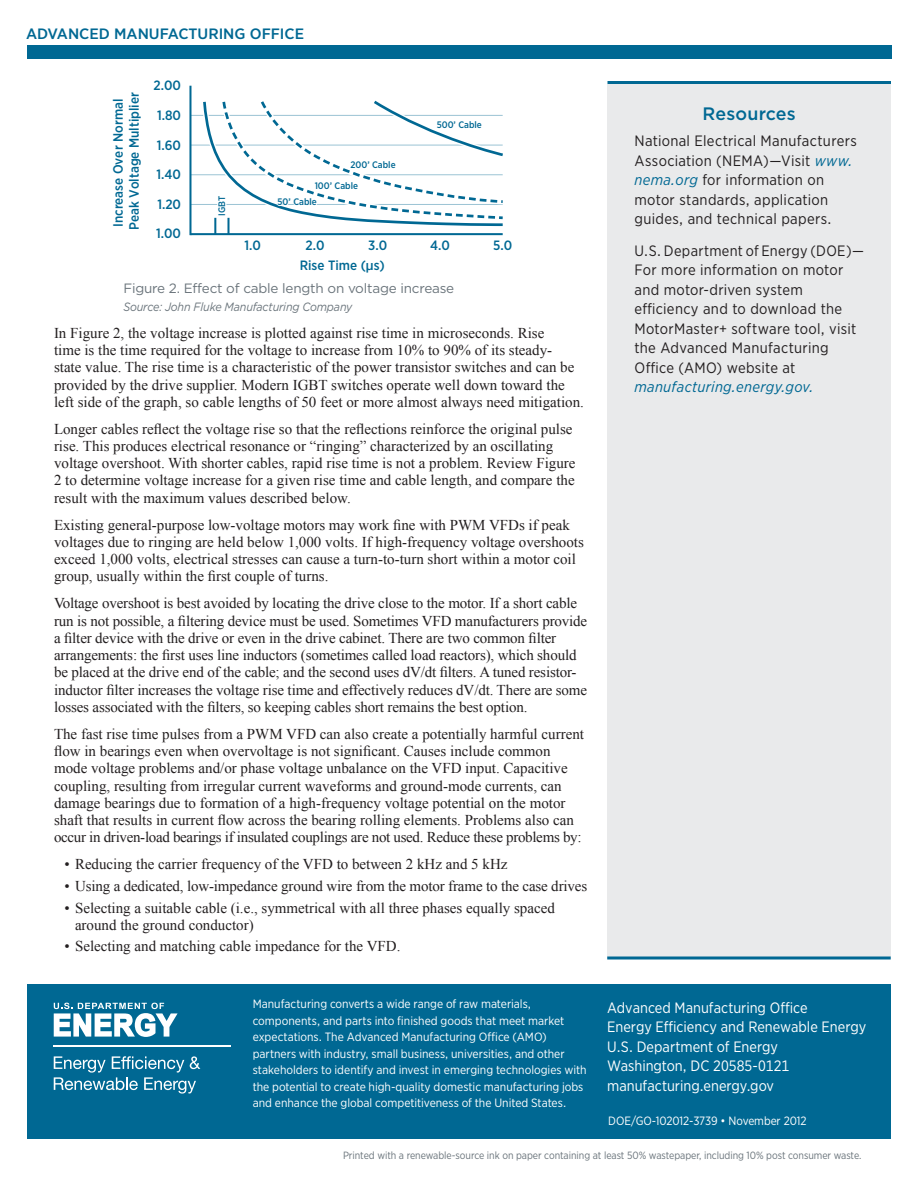
<style>
.page{position:relative;width:918px;height:1188px;background:#fff}
.page>*{position:absolute;margin:0;border:0;box-sizing:border-box;transform-origin:0 0}
.sidebar_head{font:500 18px "Gotham";letter-spacing:.01em;color:#006893}
.text{font:15px/17.2px "Times New Roman";color:#231f20}
.figure_title{font:15px/17.2px "Times New Roman";color:#231f20}
.sidebar_text{font:15px/19.5px "Gotham Narrow";letter-spacing:.02em;color:#231f20}
.sidebar_text-2{font:15px/19.5px "Gotham Narrow";color:#fff}
.t1{font:500 15px "Gotham Narrow";color:#006893;scale:1.1 1}
.t2{font:500 13.5px/16.2px "Gotham Narrow";color:#006893}
.figure_title-2{font:13.5px "Gotham";letter-spacing:-.015em;color:#6a747b}
.sidebar_text-3{font:12px/16.5px "Gotham Narrow";color:#fff}
.sidebar_text-4{font:300 12px "Gotham Narrow";letter-spacing:-.005em;color:#fff}
.figure_title-3{font:italic 12px "Gotham";letter-spacing:-.015em;color:#6a747b;scale:.9 1}
.t3{font:10.5px "Gotham Narrow";letter-spacing:-.005em;color:#6a747b}
.t4{font:500 9.45px/16.5px "Gotham Narrow";color:#006893}
.s1{font-family:"Helvetica Neue"}
.s2{font-style:italic;color:#006893}
</style>
<div class="page">
<div style="left:27px;top:45px;width:865px;height:13px;background:#006893"></div>
<div style="left:608px;top:84px;width:283px;height:873px;background:#e9eaeb"></div>
<hr style="left:608px;top:81px;width:283px;height:3px;background:#006893">
<hr style="left:189px;top:86px;width:2px;height:149px;background:#006893">
<hr style="left:190px;top:233px;width:313px;height:2px;background:#006893">
<hr style="left:190px;top:204px;width:313px;height:1px;background:#006893">
<hr style="left:190px;top:174px;width:313px;height:1px;background:#006893">
<hr style="left:190px;top:145px;width:313px;height:1px;background:#006893">
<hr style="left:190px;top:115px;width:313px;height:1px;background:#006893">
<svg style="left:199px;top:100px;width:304px;height:134px"></svg>
<hr style="left:227px;top:218px;width:3px;height:16px;background:#006893">
<div style="left:27px;top:984px;width:864px;height:154px;background:#006893"></div>
<svg style="left:54px;top:1003px;width:124px;height:34px"></svg>
<hr style="left:54px;top:1046px;width:177px;height:1px;background:#fff">
<svg style="left:54px;top:1056px;width:146px;height:38px"></svg>
<hr style="left:607px;top:957px;width:284px;height:3px;background:#006893">
<p class="t1" style="left:26px;top:24px;width:254px">ADVANCED MANUFACTURING OFFICE</p>
<p class="t2" style="left:110px;top:230px;width:139px;rotate:-90deg">Increase Over Normal<br>Peak Voltage Multiplier</p>
<p class="t2" style="left:154px;top:77px;width:29px">2.00</p>
<p class="t2" style="left:157px;top:107px;width:26px">1.80</p>
<p class="t2" style="left:157px;top:137px;width:26px">1.60</p>
<p class="t2" style="left:157px;top:166px;width:26px">1.40</p>
<p class="t2" style="left:157px;top:196px;width:25px">1.20</p>
<p class="t2" style="left:156px;top:225px;width:26px">1.00</p>
<p class="t4" style="left:213px;top:216px;width:22px;rotate:-90deg">IGBT</p>
<p class="t4" style="left:350px;top:156px;width:47px">200’ Cable</p>
<p class="t4" style="left:278px;top:177px;width:82px;text-indent:37px">100’ Cable<br>50’ Cable</p>
<p class="t4" style="left:437px;top:117px;width:47px">500’ Cable</p>
<p class="t2" style="left:244px;top:237px;width:18px">1.0</p>
<p class="t2" style="left:306px;top:237px;width:21px">2.0</p>
<p class="t2" style="left:368px;top:237px;width:21px">3.0</p>
<p class="t2" style="left:430px;top:237px;width:21px">4.0</p>
<p class="t2" style="left:493px;top:237px;width:21px">5.0</p>
<p class="t2" style="left:300px;top:257px;width:87px">Rise Time (<span class="s1">µ</span>s)</p>
<p class="figure_title-2" style="left:123px;top:281px;width:332px">Figure 2. Effect of cable length on voltage increase</p>
<p class="figure_title-3" style="left:123px;top:300px;width:256px">Source: John Fluke Manufacturing Company</p>
<p class="figure_title" style="left:54px;top:324px;width:531px">In Figure 2, the voltage increase is plotted against rise time in microseconds. Rise<br>time is the time required for the voltage to increase from 10% to 90% of its steady-<br>state value. The rise time is a characteristic of the power transistor switches and can be provided by the drive supplier. Modern IGBT switches operate well down toward the left side of the graph, so cable lengths of 50 feet or more almost always need mitigation.</p>
<p class="text" style="left:54px;top:420px;width:523px">Longer cables reflect the voltage rise so that the reflections reinforce the original pulse rise. This produces electrical resonance or “ringing” characterized by an oscillating voltage overshoot. With shorter cables, rapid rise time is not a problem. Review Figure 2 to determine voltage increase for a given rise time and cable length, and compare the result with the maximum values described below.</p>
<p class="text" style="left:54px;top:516px;width:531px">Existing general-purpose low-voltage motors may work fine with PWM VFDs if peak voltages due to ringing are held below 1,000 volts. If high-frequency voltage overshoots exceed 1,000 volts, electrical stresses can cause a turn-to-turn short within a motor coil group, usually within the first couple of turns.</p>
<p class="text" style="left:54px;top:595px;width:535px">Voltage overshoot is best avoided by locating the drive close to the motor. If a short cable run is not possible, a filtering device must be used. Sometimes VFD manufacturers provide a filter device with the drive or even in the drive cabinet. There are two common filter arrangements: the first uses line inductors (sometimes called load reactors), which should be placed at the drive end of the cable; and the second uses dV/dt filters. A tuned resistor&shy;inductor filter increases the voltage rise time and effectively reduces dV/dt. There are some losses associated with the filters, so keeping cables short remains the best option.</p>
<p class="text" style="left:54px;top:725px;width:532px">The fast rise time pulses from a PWM VFD can also create a potentially harmful current flow in bearings even when overvoltage is not significant. Causes include common mode voltage problems and/or phase voltage unbalance on the VFD input. Capacitive coupling, resulting from irregular current waveforms and ground-mode currents, can damage bearings due to formation of a high-frequency voltage potential on the motor shaft that results in current flow across the bearing rolling elements. Problems also can occur in driven-load bearings if insulated couplings are not used. Reduce these problems by:</p>
<p class="text" style="left:64px;top:855px;width:444px">• Reducing the carrier frequency of the VFD to between 2 kHz and 5 kHz</p>
<p class="text" style="left:64px;top:877px;width:524px">• Using a dedicated, low-impedance ground wire from the motor frame to the case drives</p>
<p class="text" style="left:75px;top:899px;width:481px;text-indent:-10px">• Selecting a suitable cable (i.e., symmetrical with all three phases equally spaced around the ground conductor)</p>
<p class="text" style="left:64px;top:937px;width:337px">• Selecting and matching cable impedance for the VFD.</p>
<p class="sidebar_text-3" style="left:253px;top:996px;width:335px">Manufacturing converts a wide range of raw materials, components, and parts into finished goods that meet market expectations. The Advanced Manufacturing Office (AMO) partners with industry, small business, universities, and other stakeholders to identify and invest in emerging technologies with the potential to create high-quality domestic manufacturing jobs and enhance the global competitiveness of the United States.</p>
<p class="sidebar_text-4" style="left:385px;top:997px;width:144px">wide range of raw materials,</p>
<p class="sidebar_text-4" style="left:382px;top:1013px;width:179px">to finished goods that meet market</p>
<p class="sidebar_text-4" style="left:372px;top:1030px;width:173px">nced Manufacturing Office (AMO)</p>
<p class="sidebar_text-4" style="left:364px;top:1046px;width:197px">, smal business, universities, and other</p>
<p class="sidebar_text-4" style="left:336px;top:1063px;width:247px">dentify and invest in emerging technologies with</p>
<p class="sidebar_text-4" style="left:338px;top:1079px;width:242px">reate high-quality domestic manufacturing jobs</p>
<p class="sidebar_text-4" style="left:374px;top:1096px;width:190px">competitiveness of the United States.</p>
<p class="sidebar_head" style="left:703px;top:102px;width:95px">Resources</p>
<p class="sidebar_text" style="left:634px;top:131px;width:224px">National Electrical Manufacturers<br>Association (NEMA)—Visit <span class="s2">www. nema.org</span> for information on motor standards, application guides, and technical papers.</p>
<p class="sidebar_text" style="left:634px;top:240px;width:231px">U.S. Department of Energy (DOE)—<br>For more information on motor and motor-driven system efficiency and to download the<br>MotorMaster+ software tool, visit the Advanced Manufacturing<br>Office (AMO) website at <span class="s2">manufacturing.energy.gov.</span></p>
<p class="sidebar_text-2" style="left:607px;top:998px;width:261px">Advanced Manufacturing Office<br>Energy Efficiency and Renewable Energy<br>U.S. Department of Energy<br>Washington, DC 20585-0121 manufacturing.energy.gov</p>
<p class="sidebar_text-3" style="left:608px;top:1112px;width:200px">DOE/GO-102012-3739 • November 2012</p>
<p class="t3" style="left:343px;top:1149px;width:520px">Printed with a renewable-source ink on paper containing at least 50% wastepaper, including 10% post consumer waste.</p>
</div>
